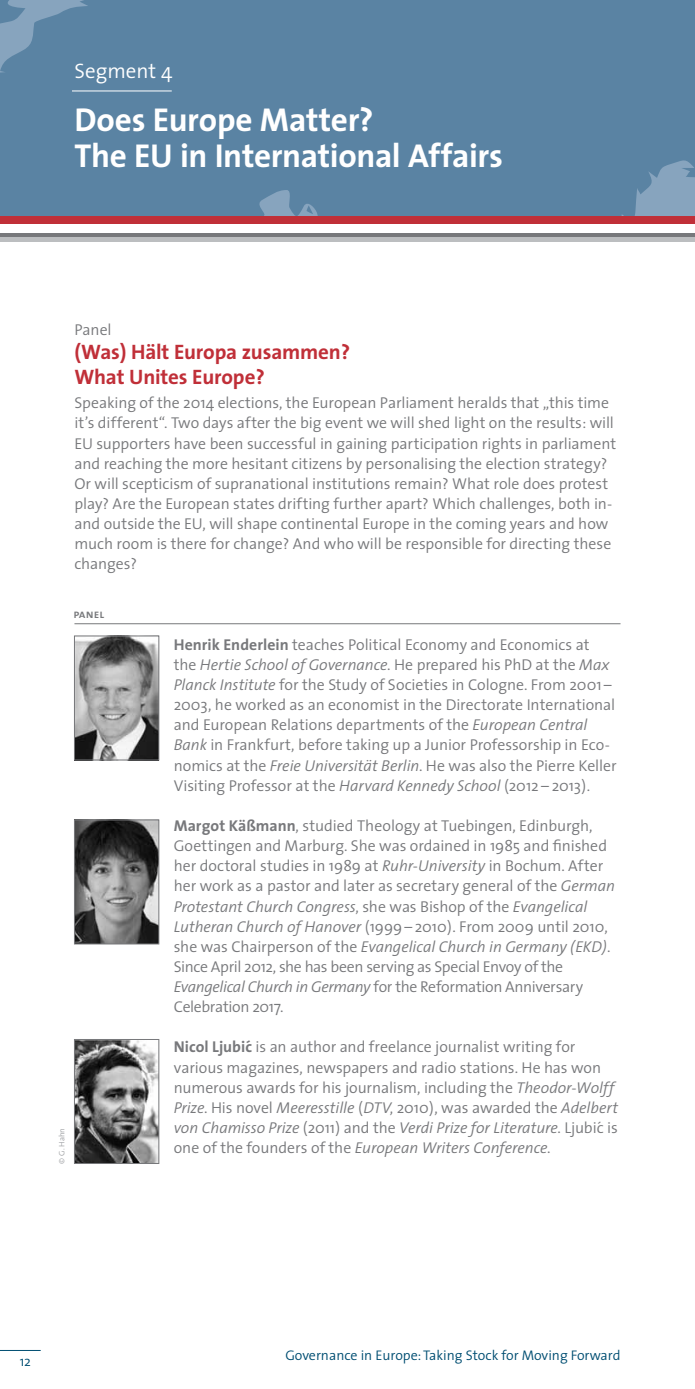
<style>
.page{position:relative;width:695px;height:1389px;background:#fff}
.page>*{position:absolute;margin:0;border:0;box-sizing:border-box;transform-origin:0 0}
.t1{font:700 33.25px/36.8px "The Sans";letter-spacing:-.01em;color:#fff}
.t2{font:700 21px/24.5px "The Sans";letter-spacing:-.01em;color:#c02f38}
.t3{font:300 21px "The Sans";color:#fff}
.t4{font:300 15.75px/20.1px "The Sans";letter-spacing:-.005em;color:#77787b}
.t5{font:300 14px "The Sans";color:#004e72}
.t6{font:12.25px "The Sans Semi Bold Caps";color:#77787b}
.t7{font:300 7.88px "The Sans";color:#9c9ea1}
.s1{font-weight:700}
.s2{font-style:italic}
</style>
<div class="page">
<div style="left:0;top:0;width:630px;height:216px;background:#5a83a3"></div>
<svg style="left:630px;top:0;width:64px;height:216px;background:#6288a7"></svg>
<div style="left:0;top:216px;width:309px;height:8px;background:#c02f38"></div>
<div style="left:0;top:233px;width:309px;height:5px;background:#77787b"></div>
<hr style="left:0;top:238px;width:309px;height:4px;background:#bcbec0">
<div style="left:279px;top:216px;width:331px;height:8px;background:#c02f38"></div>
<div style="left:279px;top:233px;width:331px;height:5px;background:#77787b"></div>
<hr style="left:279px;top:238px;width:331px;height:4px;background:#bcbec0">
<div style="left:580px;top:216px;width:114px;height:8px;background:#c02f38"></div>
<div style="left:580px;top:233px;width:114px;height:5px;background:#77787b"></div>
<hr style="left:580px;top:238px;width:114px;height:4px;background:#bcbec0">
<hr style="left:0;top:1350px;width:41px;height:1px;background:#004e72">
<hr style="left:74px;top:623px;width:546px;height:1px;background:#77787b">
<img style="left:76px;top:638px;width:81px;height:120px">
<div style="left:74px;top:636px;width:85px;height:124px;border:1px solid #77787b"></div>
<img style="left:76px;top:1041px;width:81px;height:121px">
<div style="left:74px;top:1039px;width:85px;height:125px;border:1px solid #77787b"></div>
<img style="left:76px;top:822px;width:81px;height:120px">
<div style="left:74px;top:820px;width:85px;height:124px;border:1px solid #77787b"></div>
<hr style="left:72px;top:91px;width:100px;height:1px;background:#fff">
<h2 class="t3" style="left:74px;top:54px;width:99px">Segment 4</h2>
<h1 class="t1" style="left:74px;top:100px;width:430px">Does Europe Matter?<br>The EU in International Affairs</h1>
<p class="t4" style="left:74px;top:319px;width:39px">Panel</p>
<h2 class="t2" style="left:74px;top:339px;width:277px">(Was) Hält Europa zusammen?<br>What Unites Europe?</h2>
<p class="t4" style="left:74px;top:392px;width:543px">Speaking of the 2014 elections, the European Parliament heralds that „this time it’s different“. Two days after the big event we will shed light on the results: will EU supporters have been successful in gaining participation rights in parliament and reaching the more hesitant citizens by personalising the election strategy?<br>Or will scepticism of supranational institutions remain? What role does protest play? Are the European states drifting further apart? Which challenges, both in&shy;and outside the EU, will shape continental Europe in the coming years and how much room is there for change? And who will be responsible for directing these changes?</p>
<p class="t6" style="left:73px;top:603px;width:32px">panel</p>
<p class="t7" style="left:55px;top:1164px;width:37px;rotate:-90deg">© G. Hahn</p>
<p class="t4" style="left:174px;top:634px;width:444px"><span class="s1">Henrik Enderlein</span> teaches Political Economy and Economics at<br>the <span class="s2">Hertie School of Governance</span>. He prepared his PhD at the <span class="s2">Max Planck Institute</span> for the Study of Societies in Cologne. From 2001 – 2003, he worked as an economist in the Directorate International and European Relations departments of the <span class="s2">European Central Bank</span> in Frankfurt, before taking up a Junior Professorship in Eco&shy;nomics at the <span class="s2">Freie Universität Berlin</span>. He was also the Pierre Keller Visiting Professor at the <span class="s2">Harvard Kennedy School</span> (2012 – 2013).</p>
<p class="t4" style="left:174px;top:815px;width:443px"><span class="s1">Margot Käßmann</span>, studied Theology at Tuebingen, Edinburgh, Goettingen and Marburg. She was ordained in 1985 and finished her doctoral studies in 1989 at <span class="s2">Ruhr-University</span> in Bochum. After her work as a pastor and later as secretary general of the <span class="s2">German Protestant Church Congress</span>, she was Bishop of the <span class="s2">Evangelical Lutheran Church of Hanover</span> (1999 – 2010). From 2009 until 2010, she was Chairperson of the <span class="s2">Evangelical Church in Germany (EKD)</span>.<br>Since April 2012, she has been serving as Special Envoy of the <span class="s2">Evangelical Church in Germany</span> for the Reformation Anniversary Celebration 2017.</p>
<p class="t4" style="left:174px;top:1037px;width:446px"><span class="s1">Nicol Ljubi´c</span> is an author and freelance journalist writing for various magazines, newspapers and radio stations. He has won numerous awards for his journalism, including the <span class="s2">Theodor-Wolff Prize</span>. His novel <span class="s2">Meeresstille</span> (<span class="s2">DTV</span>, 2010), was awarded the <span class="s2">Adelbert von Chamisso Prize</span> (2011) and the <span class="s2">Verdi Prize for Literature</span>. Ljubi´c is one of the founders of the <span class="s2">European Writers Conference</span>.</p>
<p class="t5" style="left:20px;top:1350px;width:13px">12</p>
<p class="t5" style="left:285px;top:1344px;width:336px">Governance in Europe: Taking Stock for Moving Forward</p>
</div>
